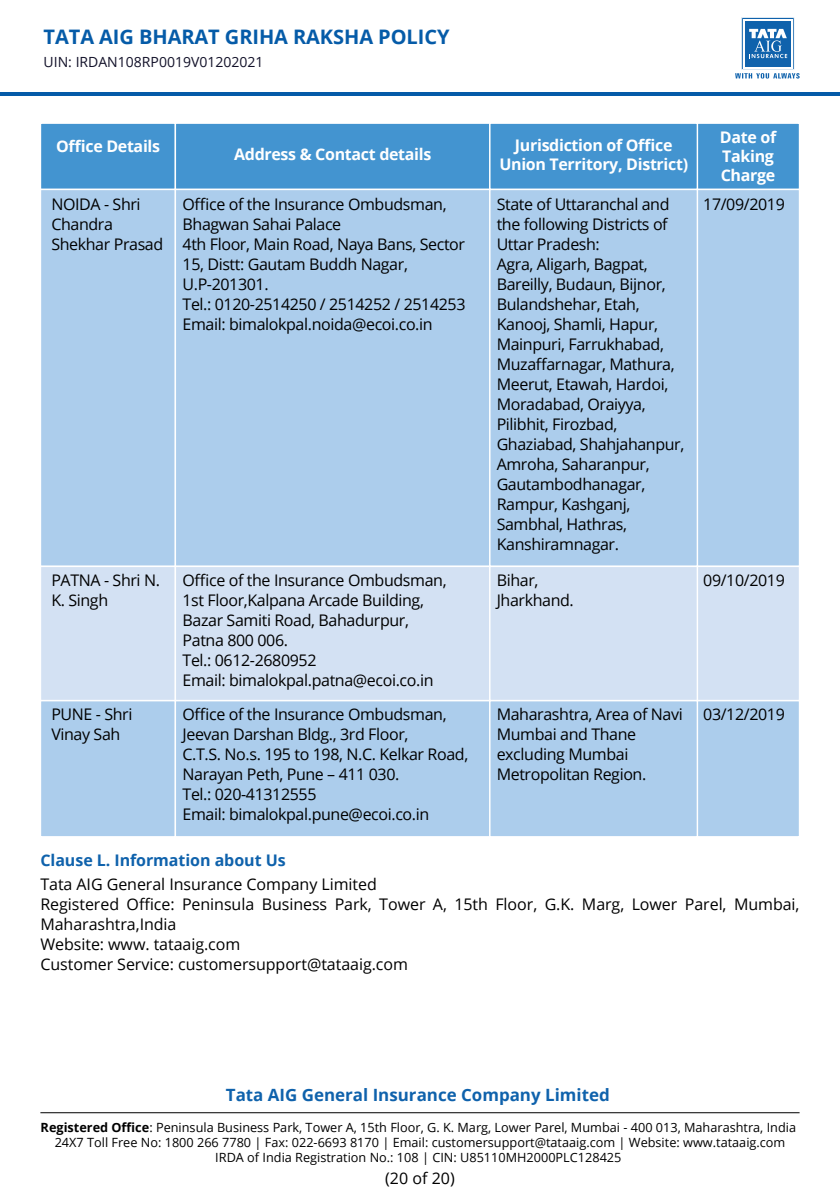
<style>
.page{position:relative;width:840px;height:1191px;background:#fff}
.page>*{position:absolute;margin:0;border:0;box-sizing:border-box;transform-origin:0 0}
.t1{font:700 20px "Open Sans";letter-spacing:-.005em;color:#055ba8}
.t2{font:700 17px "Open Sans";color:#0f62ac}
.t3{font:16px/20px "Open Sans";letter-spacing:-.025em;color:#000}
.t4{font:16px/20px "Open Sans";letter-spacing:-.005em;color:#000}
.t5{font:700 16px/19.2px "Open Sans";letter-spacing:-.02em;color:#fff;text-align:center}
.t6{font:700 16px "Open Sans";letter-spacing:-.005em;color:#0f62ac}
.t7{font:14px "Open Sans";color:#121129}
.t8{font:12.6px/15.2px "Open Sans";color:#000;text-align:center}
.s1{font-weight:700}
</style>
<div class="page">
<hr style="left:0;top:92px;width:839px;height:3px;background:#055ba8">
<hr style="left:40px;top:1112px;width:759px;height:1px;background:#000">
<div style="left:40px;top:122px;width:136px;height:68px;background:#4394d0;border:1px solid #fff"></div>
<div style="left:174px;top:122px;width:316px;height:68px;background:#4394d0;border:1px solid #fff"></div>
<div style="left:696px;top:122px;width:103px;height:68px;background:#4394d0;border:1px solid #fff"></div>
<div style="left:489px;top:122px;width:208px;height:68px;background:#4394d0;border:1px solid #fff"></div>
<div style="left:40px;top:189px;width:136px;height:378px;background:#accdec;border:1px solid #fff"></div>
<div style="left:174px;top:189px;width:316px;height:378px;background:#accdec;border:1px solid #fff"></div>
<div style="left:696px;top:189px;width:103px;height:378px;background:#accdec;border:1px solid #fff"></div>
<div style="left:489px;top:189px;width:208px;height:378px;background:#accdec;border:1px solid #fff"></div>
<div style="left:40px;top:700px;width:136px;height:137px;background:#accdec;border:1px solid #fff"></div>
<div style="left:174px;top:700px;width:316px;height:137px;background:#accdec;border:1px solid #fff"></div>
<div style="left:696px;top:700px;width:103px;height:137px;background:#accdec;border:1px solid #fff"></div>
<div style="left:489px;top:700px;width:208px;height:137px;background:#accdec;border:1px solid #fff"></div>
<div style="left:40px;top:565px;width:136px;height:136px;background:#d3e1f3;border:1px solid #fff"></div>
<div style="left:174px;top:565px;width:316px;height:136px;background:#d3e1f3;border:1px solid #fff"></div>
<div style="left:696px;top:565px;width:103px;height:136px;background:#d3e1f3;border:1px solid #fff"></div>
<div style="left:489px;top:565px;width:208px;height:136px;background:#d3e1f3;border:1px solid #fff"></div>
<svg style="left:735px;top:17px;width:64px;height:62px"></svg>
<p class="t1" style="left:44px;top:23px;width:407px">TATA AIG BHARAT GRIHA RAKSHA POLICY</p>
<p class="t7" style="left:44px;top:52px;width:221px">UIN: IRDAN108RP0019V01202021</p>
<p class="t5" style="left:56px;top:136px;width:105px">Office Details</p>
<p class="t5" style="left:234px;top:144px;width:199px">Address &amp; Contact details</p>
<p class="t5" style="left:499px;top:135px;width:190px">Jurisdiction of Office<br>Union Territory, District)</p>
<p class="t5" style="left:719px;top:127px;width:58px;text-align:left">Date of<br>Taking<br>Charge</p>
<p class="t3" style="left:51px;top:194px;width:113px">NOIDA - Shri<br>Chandra<br>Shekhar Prasad</p>
<p class="t3" style="left:182px;top:194px;width:284px">Office of the Insurance Ombudsman,<br>Bhagwan Sahai Palace<br>4th Floor, Main Road, Naya Bans, Sector<br>15, Distt: Gautam Buddh Nagar,<br>U.P-201301.<br>Tel.: 0120-2514250 / 2514252 / 2514253<br>Email: bimalokpal.noida@ecoi.co.in</p>
<p class="t3" style="left:496px;top:194px;width:189px">State of Uttaranchal and the following Districts of<br>Uttar Pradesh:<br>Agra, Aligarh, Bagpat,<br>Bareilly, Budaun, Bijnor,<br>Bulandshehar, Etah,<br>Kanooj, Shamli, Hapur,<br>Mainpuri, Farrukhabad,<br>Muzaffarnagar, Mathura,<br>Meerut, Etawah, Hardoi,<br>Moradabad, Oraiyya,<br>Pilibhit, Firozbad,<br>Ghaziabad, Shahjahanpur,<br>Amroha, Saharanpur,<br>Gautambodhanagar,<br>Rampur, Kashganj,<br>Sambhal, Hathras,<br>Kanshiramnagar.</p>
<p class="t3" style="left:702px;top:194px;width:83px">17/09/2019</p>
<p class="t3" style="left:51px;top:569px;width:110px">PATNA - Shri N.<br>K. Singh</p>
<p class="t3" style="left:182px;top:569px;width:265px">Office of the Insurance Ombudsman,<br>1st Floor,Kalpana Arcade Building,<br>Bazar Samiti Road, Bahadurpur,<br>Patna 800 006.<br>Tel.: 0612-2680952<br>Email: bimalokpal.patna@ecoi.co.in</p>
<p class="t3" style="left:496px;top:569px;width:79px">Bihar,<br>Jharkhand.</p>
<p class="t3" style="left:702px;top:569px;width:83px">09/10/2019</p>
<p class="t3" style="left:51px;top:704px;width:83px">PUNE - Shri<br>Vinay Sah</p>
<p class="t3" style="left:182px;top:704px;width:287px">Office of the Insurance Ombudsman,<br>Jeevan Darshan Bldg., 3rd Floor,<br>C.T.S. No.s. 195 to 198, N.C. Kelkar Road,<br>Narayan Peth, Pune – 411 030.<br>Tel.: 020-41312555<br>Email: bimalokpal.pune@ecoi.co.in</p>
<p class="t3" style="left:496px;top:704px;width:187px">Maharashtra, Area of Navi<br>Mumbai and Thane excluding Mumbai<br>Metropolitan Region.</p>
<p class="t3" style="left:702px;top:704px;width:83px">03/12/2019</p>
<p class="t6" style="left:40px;top:849px;width:247px">Clause L. Information about Us</p>
<p class="t4" style="left:40px;top:873px;width:760px">Tata AIG General Insurance Company Limited<br>Registered Office: Peninsula Business Park, Tower A, 15th Floor, G.K. Marg, Lower Parel, Mumbai, Maharashtra,India<br>Website: www. tataaig.com<br>Customer Service: customersupport@tataaig.com</p>
<p class="t2" style="left:226px;top:1083px;width:385px">Tata AIG General Insurance Company Limited</p>
<p class="t8" style="left:41px;top:1119px;width:756px"><span class="s1">Registered Office</span>: Peninsula Business Park, Tower A, 15th Floor, G. K. Marg, Lower Parel, Mumbai - 400 013, Maharashtra, India<br>24X7 Toll Free No: 1800 266 7780 | Fax: 022-6693 8170 | Email: customersupport@tataaig.com | Website: www.tataaig.com<br>IRDA of India Registration No.: 108 | CIN: U85110MH2000PLC128425</p>
<p class="t3" style="left:385px;top:1167px;width:71px">(20 of 20)</p>
</div>
